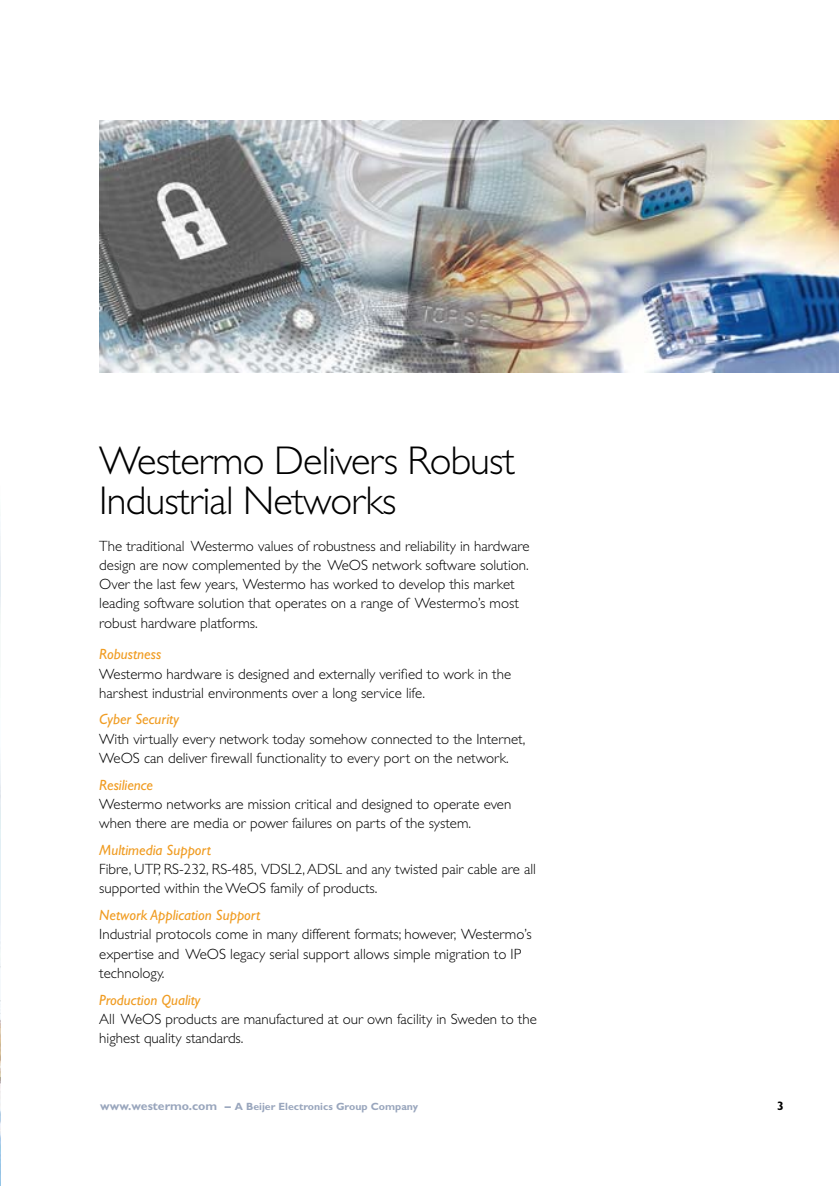
<style>
.page{position:relative;width:839px;height:1186px;background:#fff}
.page>*{position:absolute;margin:0;border:0;box-sizing:border-box;transform-origin:0 0}
.t1{font:300 40.25px/40.2px "Gill Alt One Mod";letter-spacing:-.02em;color:#000}
.t2{font:300 14.88px/19.2px "Gill Alt One Mod";color:#000}
.t3{font:italic 14.88px "Gill Alt One Mod";color:#f09c22}
.t4{font:700 12.25px "Gill Alt One Mod";color:#000}
.t5{font:700 10.5px "Gill Alt One Mod";color:#99a6bd}
.s1{font-size:12.25px}
</style>
<div class="page">
<img style="left:0;top:12px;width:1px;height:1174px">
<img style="left:99px;top:120px;width:739px;height:252px">
<h1 class="t1" style="left:99px;top:440px;width:417px">Westermo Delivers Robust<br>Industrial Networks</h1>
<p class="t2" style="left:99px;top:536px;width:431px">The traditional Westermo values of robustness and reliability in hardware design are now complemented by the WeOS network software solution.<br>Over the last few years, Westermo has worked to develop this market leading software solution that operates on a range of Westermo’s most robust hardware platforms.</p>
<p class="t3" style="left:99px;top:646px;width:63px">Robustness</p>
<p class="t2" style="left:99px;top:664px;width:413px">Westermo hardware is designed and externally verified to work in the harshest industrial environments over a long service life.</p>
<p class="t3" style="left:99px;top:711px;width:81px">Cyber Security</p>
<p class="t2" style="left:99px;top:729px;width:427px">With virtually every network today somehow connected to the Internet,<br>WeOS can deliver firewall functionality to every port on the network.</p>
<p class="t3" style="left:99px;top:776px;width:55px">Resilience</p>
<p class="t2" style="left:99px;top:794px;width:413px">Westermo networks are mission critical and designed to operate even when there are media or power failures on parts of the system.</p>
<p class="t3" style="left:99px;top:841px;width:113px">Multimedia Support</p>
<p class="t2" style="left:99px;top:859px;width:438px">Fibre, UTP, RS-232, RS-485, VDSL2, ADSL and any twisted pair cable are all supported within the WeOS family of products.</p>
<p class="t3" style="left:99px;top:907px;width:162px">Network Application Support</p>
<p class="t2" style="left:99px;top:925px;width:434px">Industrial protocols come in many different formats; however, Westermo’s expertise and WeOS legacy serial support allows simple migration to IP technology.</p>
<p class="t3" style="left:99px;top:991px;width:103px">Production Quality</p>
<p class="t2" style="left:99px;top:1009px;width:439px">All WeOS products are manufactured at our own facility in Sweden to the highest quality standards.</p>
<p class="t5" style="left:100px;top:1101px;width:319px"><span class="s1">www.westermo.com –</span> A Beijer Electronics Group Company</p>
<p class="t4" style="left:776px;top:1099px;width:8px">3</p>
</div>
